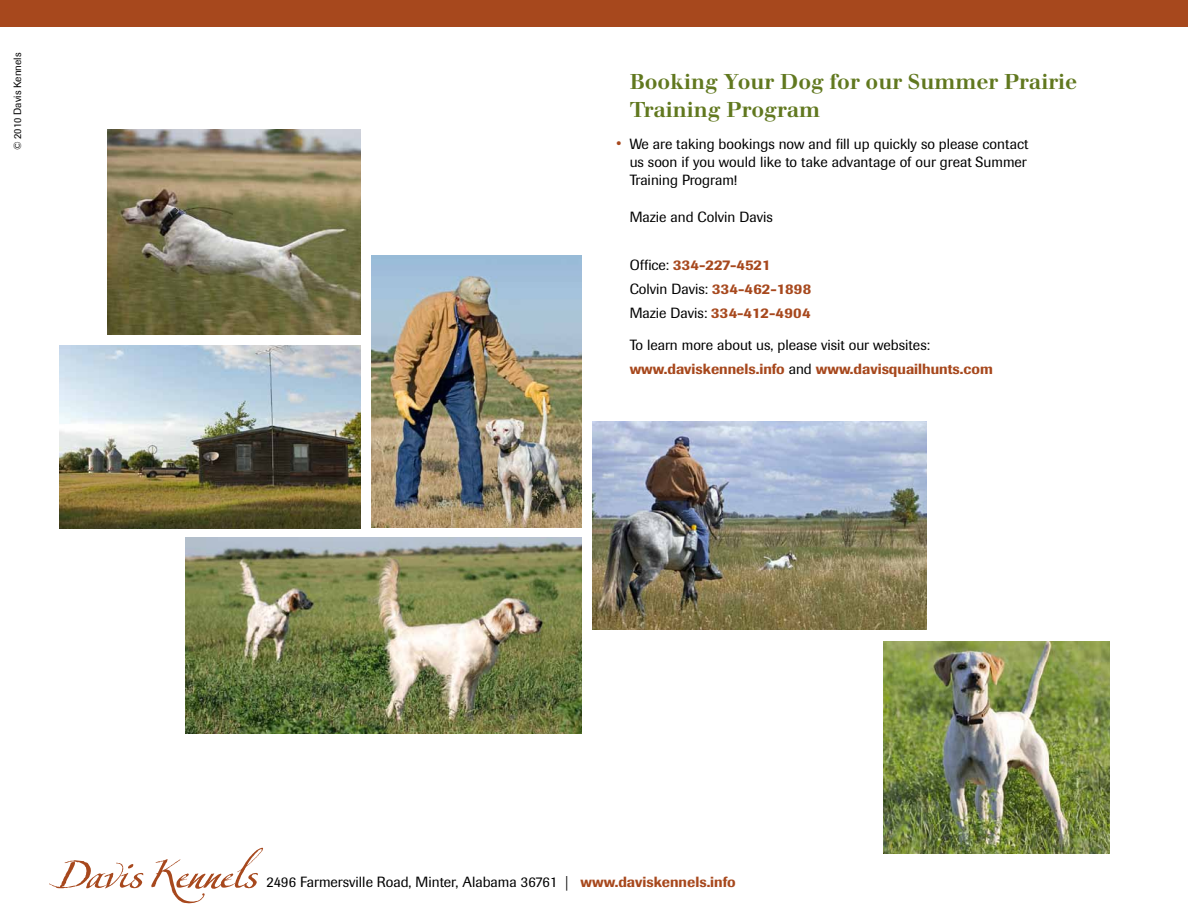
<style>
.page{position:relative;width:1188px;height:918px;background:#fff}
.page>*{position:absolute;margin:0;border:0;box-sizing:border-box;transform-origin:0 0}
.t1{font:60px "Konstantin Aa";color:#a7481d}
.t2{font:700 21px/28.5px "Walbaum";color:#61781f}
.t3{font:14.7px/18px "Imago";color:#000;text-align:justify}
.t4{font:500 14.7px/24px "Imago";color:#a7481d}
.t5{font:10.5px "Imago";color:#000}
.s1{font-size:16.5px;color:#a7481d}
.s2{font-weight:400;color:#000}
.s3{font-weight:500;color:#a7481d}
</style>
<div class="page">
<div style="left:0;top:0;width:1188px;height:27px;background:#a7481d"></div>
<img style="left:593px;top:422px;width:334px;height:208px">
<img style="left:372px;top:255px;width:210px;height:272px">
<img style="left:60px;top:345px;width:301px;height:184px">
<img style="left:108px;top:130px;width:253px;height:204px">
<img style="left:185px;top:538px;width:397px;height:195px">
<img style="left:884px;top:641px;width:226px;height:212px">
<p class="t5" style="left:11px;top:150px;width:99px;rotate:-90deg">© 2010 Davis Kennels</p>
<h2 class="t2" style="left:630px;top:67px;width:449px">Booking Your Dog for our Summer Prairie<br>Training Program</h2>
<p class="t3" style="left:630px;top:135px;width:400px;text-indent:-13px"><span class="s1">•</span> We are taking bookings now and fill up quickly so please contact us soon if you would like to take advantage of our great Summer Training Program!</p>
<p class="t3" style="left:630px;top:208px;width:145px">Mazie and Colvin Davis</p>
<p class="t4" style="left:630px;top:253px;width:183px"><span class="s2">Office:</span> 334-227-4521<br><span class="s2">Colvin Davis:</span> 334-462-1898<br><span class="s2">Mazie Davis:</span> 334-412-4904</p>
<p class="t3" style="left:630px;top:333px;width:365px;line-height:24px">To learn more about us, please visit our websites: <span class="s3">www.daviskennels.info</span> and <span class="s3">www.davisquailhunts.com</span></p>
<h1 class="t1" style="left:54px;top:831px;width:203px">Davis Kennels</h1>
<p class="t3" style="left:266px;top:873px;width:471px">2496 Farmersville Road, Minter, Alabama 36761 | <span class="s3">www.daviskennels.info</span></p>
</div>
